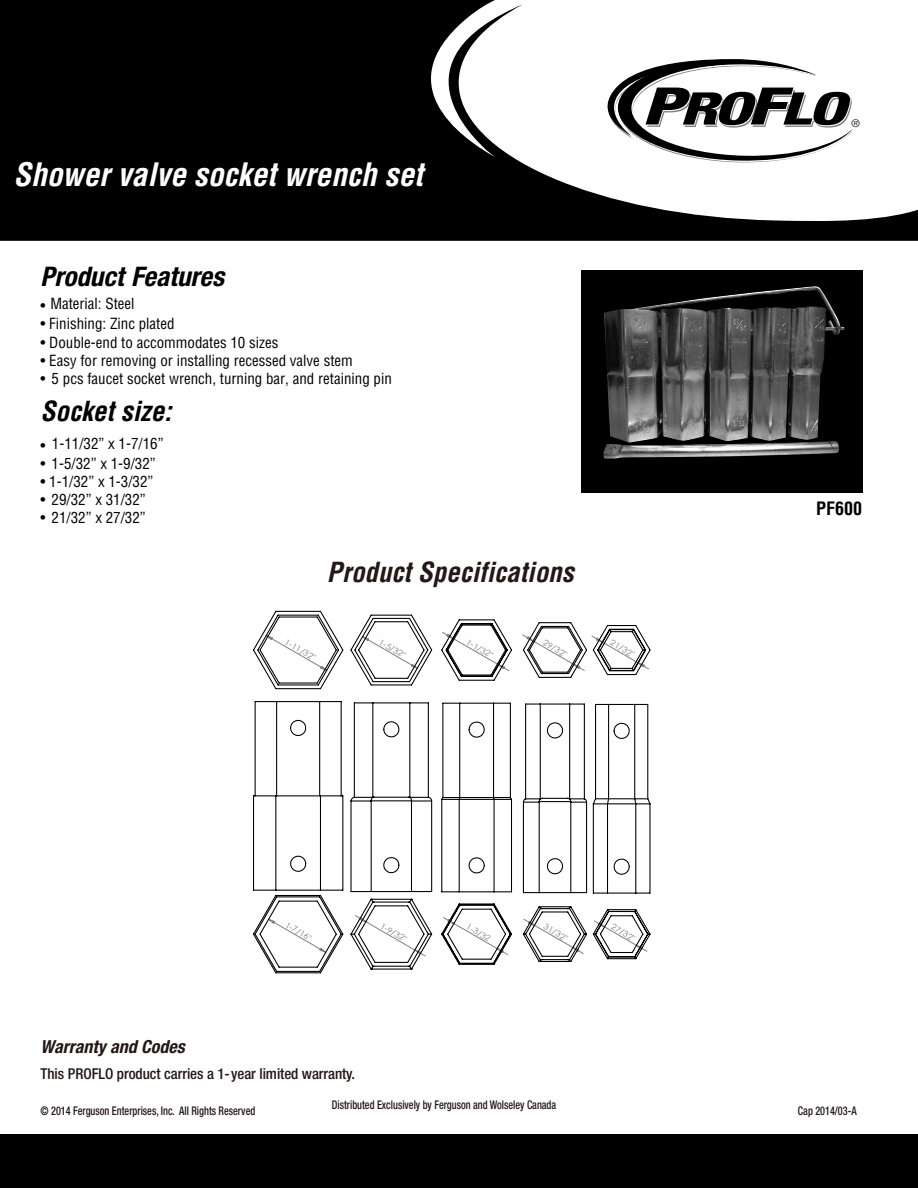
<style>
.page{position:relative;width:918px;height:1188px;background:#fff}
.page>*{position:absolute;margin:0;border:0;box-sizing:border-box;transform-origin:0 0}
.t1{font:italic 700 condensed 31.5px "Helvetica";color:#fff}
.t2{font:italic 700 condensed 27px "Helvetica";color:#231815}
.t3{font:italic 700 condensed 27px "Helvetica Neue";color:#000}
.t4{font:italic 700 condensed 27px "Helvetica";color:#000}
.t5{font:italic 700 condensed 18px "Helvetica Neue";color:#221714}
.t6{font:700 condensed 18px "Helvetica";color:#000}
.t7{font:condensed 15px "Helvetica";color:#000}
.t8{font:500 condensed 15px "Helvetica Neue";letter-spacing:-.005em;color:#221714}
.t9{font:500 condensed 12px "Helvetica Neue LT Std";color:#221714;scale:.85 1}
.t10{font:300 10.5px "Helvetica";color:#000}
.t11{font:8.25px "Century Gothic";color:#808080;scale:1.07 1}
</style>
<div class="page">
<svg style="left:0;top:0;width:918px;height:241px;fill:#000"></svg>
<div style="left:0;top:1135px;width:918px;height:53px;background:#000"></div>
<svg style="left:595px;top:54px;width:259px;height:109px"></svg>
<div style="left:582px;top:270px;width:281px;height:223px;background:#000"></div>
<img style="left:603px;top:286px;width:242px;height:173px">
<svg style="left:253px;top:701px;width:398px;height:193px"></svg>
<svg style="left:253px;top:610px;width:398px;height:80px"></svg>
<svg style="left:253px;top:894px;width:398px;height:80px"></svg>
<h1 class="t1" style="left:14px;top:155px;width:411px">Shower valve socket wrench set</h1>
<h2 class="t3" style="left:41px;top:260px;width:185px">Product Features</h2>
<p class="t7" style="left:40px;top:296px;width:6px">•</p>
<p class="t7" style="left:40px;top:334px;width:239px">• Double-end to accommodates 10 sizes</p>
<p class="t7" style="left:40px;top:352px;width:314px">• Easy for removing or installing recessed valve stem</p>
<p class="t7" style="left:40px;top:370px;width:353px">• 5 pcs faucet socket wrench, turning bar, and retaining pin</p>
<p class="t7" style="left:50px;top:295px;width:86px">Material: Steel</p>
<p class="t7" style="left:41px;top:314px;width:136px">• Finishing: Zinc plated</p>
<h2 class="t4" style="left:41px;top:394px;width:133px">Socket size:</h2>
<p class="t7" style="left:41px;top:436px;width:6px">•</p>
<p class="t7" style="left:41px;top:454px;width:117px">• 1-5/32” x 1-9/32”</p>
<p class="t7" style="left:41px;top:472px;width:114px">• 1-1/32” x 1-3/32”</p>
<p class="t7" style="left:41px;top:490px;width:107px">• 29/32” x 31/32”</p>
<p class="t7" style="left:52px;top:435px;width:113px">1-11/32” x 1-7/16”</p>
<p class="t7" style="left:41px;top:508px;width:107px">• 21/32” x 27/32”</p>
<h2 class="t2" style="left:327px;top:555px;width:248px">Product Specifications</h2>
<p class="t11" style="left:288px;top:636px;width:33px;rotate:30deg">1-11/32"</p>
<p class="t11" style="left:383px;top:636px;width:29px;rotate:30deg">1-5/32"</p>
<p class="t11" style="left:470px;top:636px;width:29px;rotate:30deg">1-1/32"</p>
<p class="t11" style="left:547px;top:637px;width:26px;rotate:30deg">29/32"</p>
<p class="t11" style="left:614px;top:637px;width:26px;rotate:30deg">21/32"</p>
<p class="t11" style="left:289px;top:919px;width:29px;rotate:30deg">1-7/16"</p>
<p class="t11" style="left:384px;top:920px;width:29px;rotate:30deg">1-9/32"</p>
<p class="t11" style="left:470px;top:921px;width:26px;rotate:30deg">1-3/32</p>
<p class="t11" style="left:547px;top:921px;width:26px;rotate:30deg">31/32"</p>
<p class="t11" style="left:615px;top:921px;width:26px;rotate:30deg">27/32"</p>
<p class="t5" style="left:40px;top:1036px;width:146px">Warranty and Codes</p>
<p class="t8" style="left:40px;top:1065px;width:316px">This PROFLO product carries a 1-year limited warranty.</p>
<p class="t10" style="left:852px;top:117px;width:10px">®</p>
<p class="t6" style="left:816px;top:497px;width:48px">PF600</p>
<p class="t9" style="left:332px;top:1097px;width:266px">Distributed Exclusively by Ferguson and Wolseley Canada</p>
<p class="t9" style="left:41px;top:1103px;width:254px">© 2014 Ferguson Enterprises, Inc. All Rights Reserved</p>
<p class="t9" style="left:798px;top:1103px;width:71px">Cap 2014/03-A</p>
</div>
